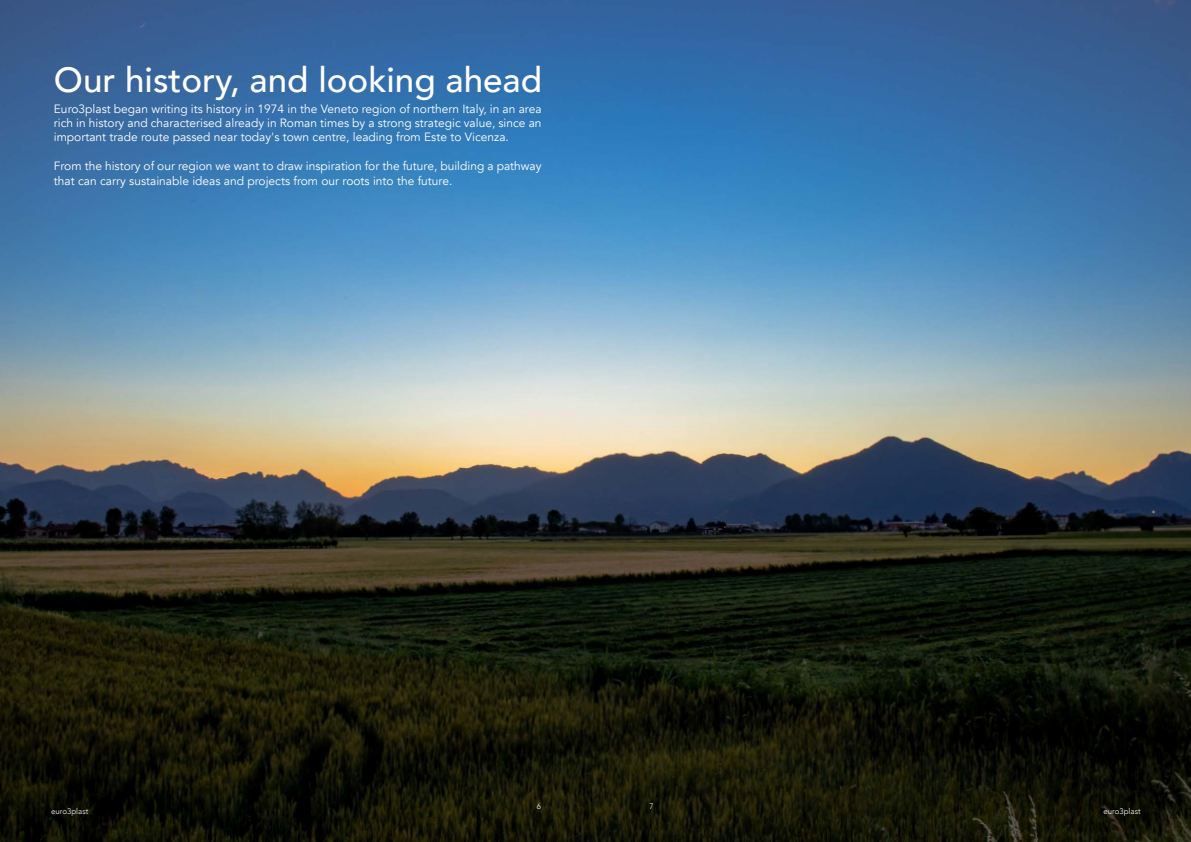
<style>
.page{position:relative;width:1191px;height:842px;background:#fff}
.page>*{position:absolute;margin:0;border:0;box-sizing:border-box;transform-origin:0 0}
.t1{font:500 35px "Avenir";color:#fff}
.t2{font:12px/14.4px "Avenir";color:#fff;text-align:justify}
.t3{font:300 8px "Avenir";color:#fff}
</style>
<div class="page">
<img style="left:0;top:0;width:1191px;height:842px">
<p class="t1" style="left:54px;top:50px;width:490px">Our history, and looking ahead</p>
<p class="t2" style="left:54px;top:102px;width:489px">Euro3plast began writing its history in 1974 in the Veneto region of northern Italy, in an area rich in history and characterised already in Roman times by a strong strategic value, since an important trade route passed near today's town centre, leading from Este to Vicenza.</p>
<p class="t2" style="left:54px;top:159px;width:489px">From the history of our region we want to draw inspiration for the future, building a pathway that can carry sustainable ideas and projects from our roots into the future.</p>
<p class="t3" style="left:537px;top:801px;width:6px">6</p>
<p class="t3" style="left:649px;top:801px;width:6px">7</p>
<p class="t3" style="left:51px;top:806px;width:39px">euro3plast</p>
<p class="t3" style="left:1103px;top:806px;width:39px">euro3plast</p>
</div>
